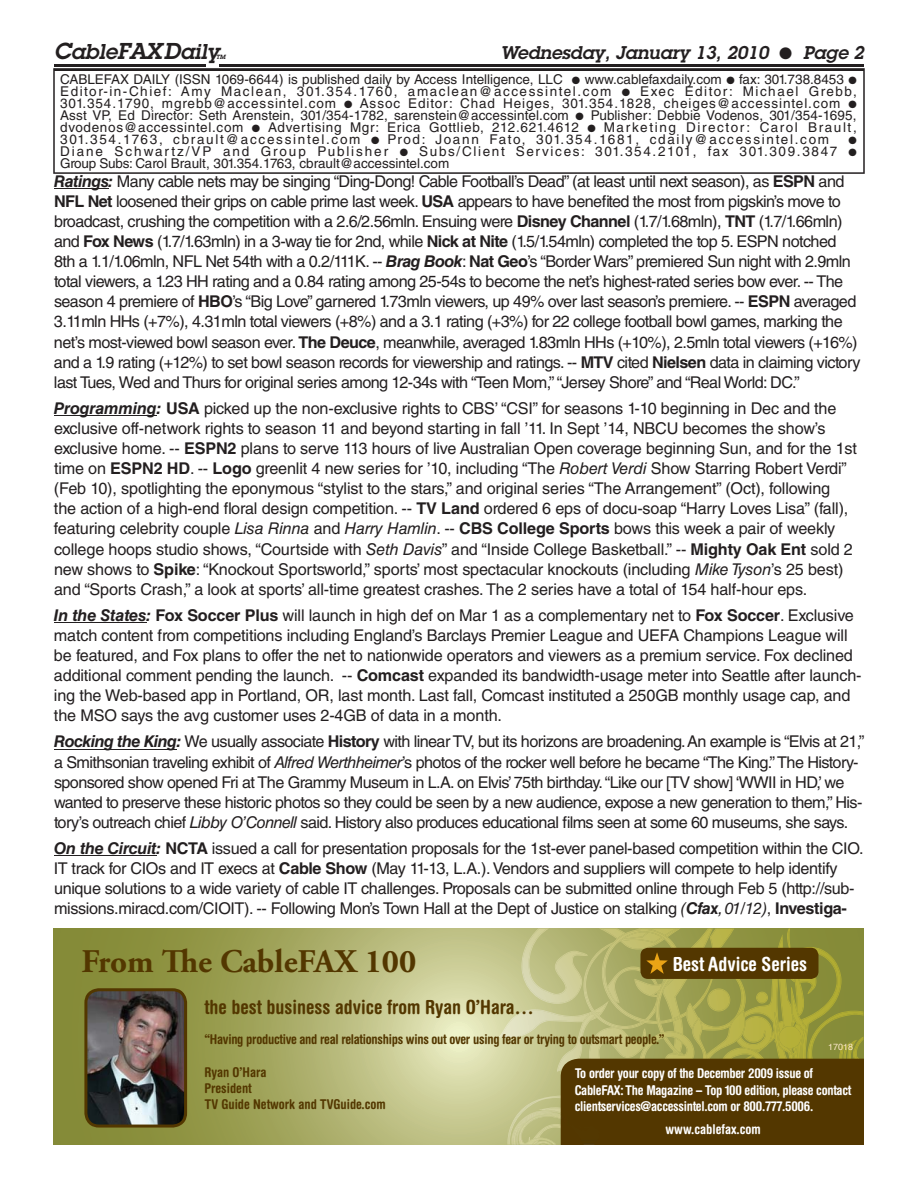
<style>
.page{position:relative;width:918px;height:1188px;background:#fff}
.page>*{position:absolute;margin:0;border:0;box-sizing:border-box;transform-origin:0 0}
.t1{font:700 33px "Adobe Garamond Pro";color:#533700}
.t2{font:italic 600 21px "Lubalin Graph Std";color:#231f20}
.t3{font:700 condensed 19.5px "Helvetica Rounded LT Std";color:#533700}
.t4{font:700 condensed 19.5px "Helvetica Rounded LT Std";color:#fff}
.t5{font:italic 600 18px "Lubalin Graph Std";color:#231f20}
.t6{font:16.2px/20.1px "Helvetica LT Std";letter-spacing:-.03em;color:#231f20}
.t7{font:16.2px/20.1px "Helvetica LT Std";letter-spacing:-.01em;color:#231f20}
.t8{font:13.5px/12px "Helvetica LT Std";color:#231f20}
.t9{font:13.5px/12px "Helvetica LT Std";letter-spacing:.01em;color:#231f20}
.t10{font:700 condensed 13.5px/16.2px "Helvetica Rounded LT Std";letter-spacing:-.02em;color:#fff}
.t11{font:13.5px/12px "Helvetica LT Std";letter-spacing:.125em;color:#231f20}
.t12{font:13.5px "Helvetica LT Std";letter-spacing:.055em;color:#231f20}
.t13{font:13.5px "Helvetica LT Std";letter-spacing:.115em;color:#231f20}
.t14{font:700 condensed 13.5px "Helvetica Rounded LT Std";letter-spacing:-.02em;color:#533700}
.t15{font:700 condensed 13.5px/16.2px "Helvetica Rounded LT Std";color:#533700}
.t16{font:13.5px "Helvetica LT Std";letter-spacing:.12em;color:#231f20}
.t17{font:700 condensed 13.5px "Helvetica Rounded LT Std";color:#fff}
.t18{font:9px "Helvetica";color:#fae6c9}
.t19{font:italic 600 6px "Lubalin Graph Std";color:#231f20}
.s1{font-size:22.5px}
.s2{font-weight:700;font-style:italic}
.s3{font-weight:700}
.s4{font-style:italic}
</style>
<div class="page">
<hr style="left:219px;top:64px;width:645px;height:3px;background:#231f20">
<hr style="left:54px;top:64px;width:152px;height:3px;background:#231f20">
<svg style="left:53px;top:68px;width:812px;height:106px"></svg>
<svg style="left:54px;top:929px;width:445px;height:216px;background:#adb06d"></svg>
<img style="left:84px;top:988px;width:103px;height:140px">
<svg style="left:499px;top:929px;width:365px;height:216px;background:#8a803d"></svg>
<hr style="left:54px;top:188px;width:54px;height:1px;background:#231f20">
<hr style="left:54px;top:415px;width:103px;height:1px;background:#231f20">
<hr style="left:54px;top:622px;width:92px;height:1px;background:#231f20">
<hr style="left:54px;top:749px;width:122px;height:1px;background:#231f20">
<hr style="left:54px;top:855px;width:102px;height:1px;background:#231f20">
<img style="left:779px;top:1026px;width:22px;height:22px">
<img style="left:512px;top:1106px;width:98px;height:39px">
<svg style="left:572px;top:76px;width:8px;height:8px"></svg>
<svg style="left:727px;top:76px;width:7px;height:8px"></svg>
<svg style="left:849px;top:76px;width:7px;height:8px"></svg>
<svg style="left:622px;top:88px;width:8px;height:8px"></svg>
<svg style="left:345px;top:100px;width:7px;height:8px"></svg>
<svg style="left:849px;top:100px;width:7px;height:8px"></svg>
<svg style="left:252px;top:124px;width:12px;height:9px"></svg>
<svg style="left:576px;top:112px;width:24px;height:21px"></svg>
<svg style="left:371px;top:136px;width:13px;height:9px"></svg>
<svg style="left:400px;top:148px;width:8px;height:8px"></svg>
<svg style="left:849px;top:136px;width:7px;height:20px"></svg>
<p class="t2" style="left:54px;top:44px;width:167px"><span class="s1">C</span>able<span class="s1">FAXD</span>aily</p>
<p class="t19" style="left:216px;top:55px;width:11px">TM</p>
<p class="t5" style="left:501px;top:46px;width:365px">Wednesday, January 13, 2010 ● Page 2</p>
<p class="t8" style="left:60px;top:75px;width:504px">CABLEFAX DAILY (ISSN 1069-6644) is published daily by Access Intelligence, LLC</p>
<p class="t8" style="left:585px;top:75px;width:139px">www.cablefaxdaily.com</p>
<p class="t8" style="left:739px;top:75px;width:106px">fax: 301.738.8453</p>
<p class="t13" style="left:60px;top:86px;width:553px">Editor-in-Chief: Amy Maclean, 301.354.1760, amaclean@accessintel.com</p>
<p class="t13" style="left:640px;top:86px;width:218px">Exec Editor: Michael Grebb,</p>
<p class="t12" style="left:60px;top:98px;width:278px">301.354.1790, mgrebb@accessintel.com</p>
<p class="t9" style="left:60px;top:99px;width:782px;text-indent:300px">Assoc Editor: Chad Heiges, 301.354.1828, cheiges@accessintel.com<br>Asst VP, Ed Director: Seth Arenstein, 301/354-1782, sarenstein@accessintel.com</p>
<p class="t9" style="left:591px;top:111px;width:267px">Publisher: Debbie Vodenos, 301/354-1695,</p>
<p class="t12" style="left:60px;top:122px;width:185px">dvodenos@accessintel.com</p>
<p class="t12" style="left:268px;top:122px;width:312px">Advertising Mgr: Erica Gottlieb, 212.621.4612</p>
<p class="t16" style="left:604px;top:122px;width:254px">Marketing Director: Carol Brault,</p>
<p class="t11" style="left:60px;top:135px;width:302px">301.354.1763, cbrault@accessintel.com</p>
<p class="t11" style="left:60px;top:135px;width:771px;text-indent:327px">Prod: Joann Fato, 301.354.1681, cdaily@accessintel.com<br>Diane Schwartz/VP and Group Publisher</p>
<p class="t8" style="left:60px;top:147px;width:779px;text-indent:359px">Subs/Client Services: 301.354.2101, fax 301.309.3847<br>Group Subs: Carol Brault, 301.354.1763, cbrault@accessintel.com</p>
<p class="t6" style="left:54px;top:173px;width:808px"><span class="s2">Ratings:</span> Many cable nets may be singing “Ding-Dong! Cable Football’s Dead” (at least until next season), as <span class="s3">ESPN</span> and <span class="s3">NFL Net</span> loosened their grips on cable prime last week. <span class="s3">USA</span> appears to have benefited the most from pigskin’s move to broadcast, crushing the competition with a 2.6/2.56mln. Ensuing were <span class="s3">Disney Channel</span> (1.7/1.68mln), <span class="s3">TNT</span> (1.7/1.66mln) and <span class="s3">Fox News</span> (1.7/1.63mln) in a 3-way tie for 2nd, while <span class="s3">Nick at Nite</span> (1.5/1.54mln) completed the top 5. ESPN notched 8th a 1.1/1.06mln, NFL Net 54th with a 0.2/111K. -- <span class="s2">Brag Book</span> : <span class="s3">Nat Geo</span> ’s “Border Wars” premiered Sun night with 2.9mln total viewers, a 1.23 HH rating and a 0.84 rating among 25-54s to become the net’s highest-rated series bow ever. -- The season 4 premiere of <span class="s3">HBO</span> ’s “Big Love” garnered 1.73mln viewers, up 49% over last season’s premiere. -- <span class="s3">ESPN</span> averaged 3.11mln HHs (+7%), 4.31mln total viewers (+8%) and a 3.1 rating (+3%) for 22 college football bowl games, marking the net’s most-viewed bowl season ever. <span class="s3">The Deuce</span> , meanwhile, averaged 1.83mln HHs (+10%), 2.5mln total viewers (+16%) and a 1.9 rating (+12%) to set bowl season records for viewership and ratings. -- <span class="s3">MTV</span> cited <span class="s3">Nielsen</span> data in claiming victory last Tues, Wed and Thurs for original series among 12-34s with “Teen Mom,” “Jersey Shore” and “Real World: DC.”</p>
<p class="t7" style="left:54px;top:400px;width:805px"><span class="s2">Programming:</span> <span class="s3">USA</span> picked up the non-exclusive rights to CBS’ “CSI” for seasons 1-10 beginning in Dec and the exclusive off-network rights to season 11 and beyond starting in fall ’11. In Sept ’14, NBCU becomes the show’s exclusive home. -- <span class="s3">ESPN2</span> plans to serve 113 hours of live Australian Open coverage beginning Sun, and for the 1st time on <span class="s3">ESPN2 HD</span> . -- <span class="s3">Logo</span> greenlit 4 new series for ’10, including “The <span class="s4">Robert Verdi</span> Show Starring Robert Verdi” (Feb 10), spotlighting the eponymous “stylist to the stars,” and original series “The Arrangement” (Oct), following<br>the action of a high-end floral design competition. -- <span class="s3">TV Land</span> ordered 6 eps of docu-soap “Harry Loves Lisa” (fall), featuring celebrity couple <span class="s4">Lisa Rinna</span> and <span class="s4">Harry Hamlin</span> . -- <span class="s3">CBS College Sports</span> bows this week a pair of weekly college hoops studio shows, “Courtside with <span class="s4">Seth Davis</span> ” and “Inside College Basketball.” -- <span class="s3">Mighty Oak Ent</span> sold 2 new shows to <span class="s3">Spike</span> : “Knockout Sportsworld,” sports’ most spectacular knockouts (including <span class="s4">Mike Tyson</span> ’s 25 best) and “Sports Crash,” a look at sports’ all-time greatest crashes. The 2 series have a total of 154 half-hour eps.</p>
<p class="t7" style="left:54px;top:607px;width:809px"><span class="s2">In the States:</span> <span class="s3">Fox Soccer Plus</span> will launch in high def on Mar 1 as a complementary net to <span class="s3">Fox Soccer</span> . Exclusive match content from competitions including England’s Barclays Premier League and UEFA Champions League will be featured, and Fox plans to offer the net to nationwide operators and viewers as a premium service. Fox declined additional comment pending the launch. -- <span class="s3">Comcast</span> expanded its bandwidth-usage meter into Seattle after launch&shy;ing the Web-based app in Portland, OR, last month. Last fall, Comcast instituted a 250GB monthly usage cap, and the MSO says the avg customer uses 2-4GB of data in a month.</p>
<p class="t6" style="left:54px;top:734px;width:812px"><span class="s2">Rocking the King:</span> We usually associate <span class="s3">History</span> with linear TV, but its horizons are broadening. An example is “Elvis at 21,” a Smithsonian traveling exhibit of <span class="s4">Alfred Werthheimer</span> ’s photos of the rocker well before he became “The King.” The History&shy;sponsored show opened Fri at The Grammy Museum in L.A. on Elvis’ 75th birthday. “Like our [TV show] ‘WWII in HD,’ we wanted to preserve these historic photos so they could be seen by a new audience, expose a new generation to them,” His&shy;tory’s outreach chief <span class="s4">Libby O’Connell</span> said. History also produces educational films seen at some 60 museums, she says.</p>
<p class="t6" style="left:54px;top:840px;width:811px"><span class="s2">On the Circuit:</span> <span class="s3">NCTA</span> issued a call for presentation proposals for the 1st-ever panel-based competition within the CIO.<br>IT track for CIOs and IT execs at <span class="s3">Cable Show</span> (May 11-13, L.A.). Vendors and suppliers will compete to help identify unique solutions to a wide variety of cable IT challenges. Proposals can be submitted online through Feb 5 (http://sub&shy;missions.miracd.com/CIOIT). -- Following Mon’s Town Hall at the Dept of Justice on stalking <span class="s4">(</span> <span class="s2">Cfax</span> <span class="s4">, 01/12)</span> , <span class="s3">Investiga-</span></p>
<h1 class="t1" style="left:82px;top:941px;width:336px">From The CableFAX 100</h1>
<p class="t3" style="left:204px;top:1000px;width:331px">the best business advice from Ryan O’Hara…</p>
<p class="t14" style="left:204px;top:1035px;width:461px">“Having productive and real relationships wins out over using fear or trying to outsmart people.”</p>
<p class="t15" style="left:204px;top:1065px;width:183px">Ryan O’Hara<br>President<br>TV Guide Network and TVGuide.com</p>
<p class="t10" style="left:575px;top:1067px;width:278px">To order your copy of the December 2009 issue of<br>CableFAX: The Magazine – Top 100 edition, please contact clientservices@accessintel.com or 800.777.5006.</p>
<p class="t17" style="left:666px;top:1124px;width:97px">www.cablefax.com</p>
<p class="t4" style="left:673px;top:957px;width:136px">Best Advice Series</p>
<p class="t18" style="left:828px;top:1043px;width:27px">17018</p>
</div>
